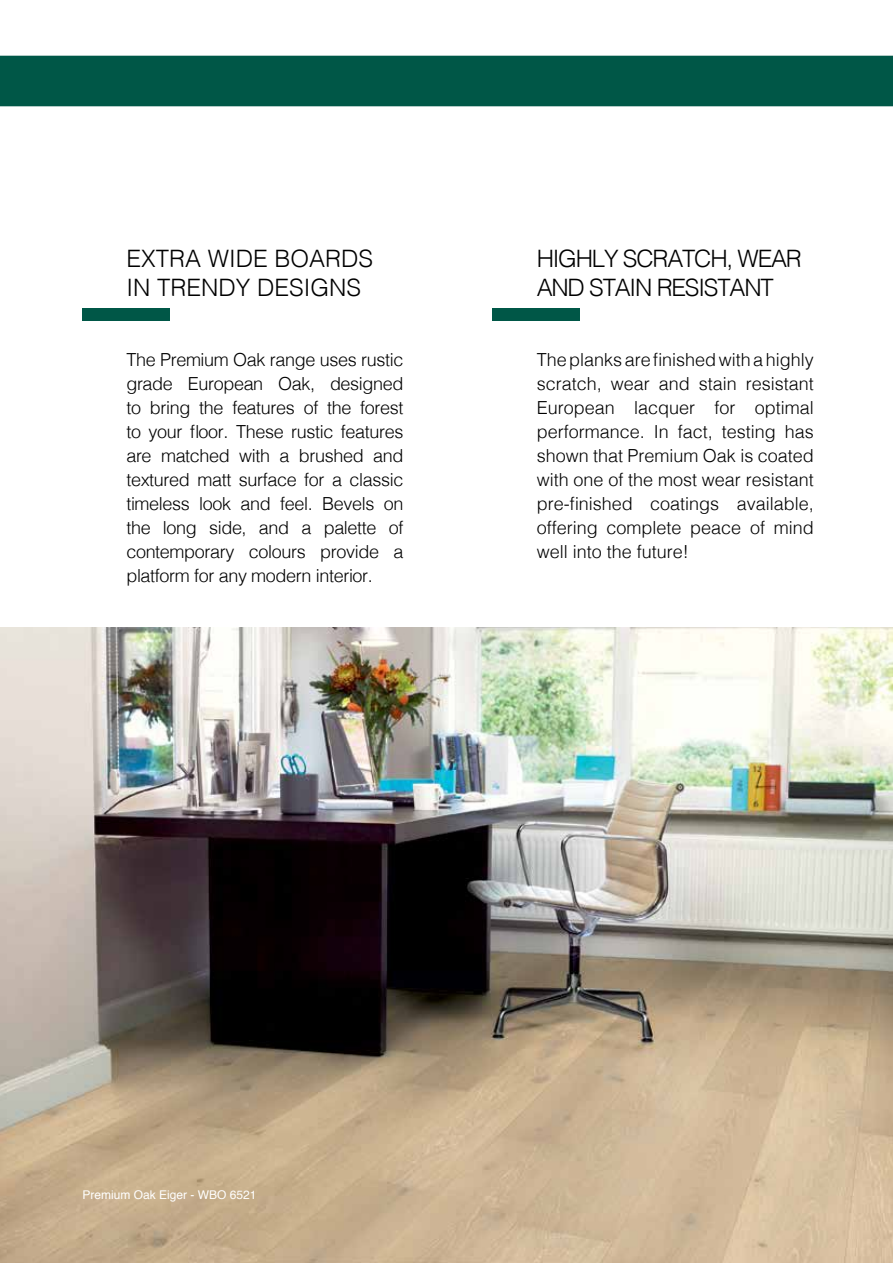
<style>
.page{position:relative;width:893px;height:1263px;background:#fff}
.page>*{position:absolute;margin:0;border:0;box-sizing:border-box;transform-origin:0 0}
.t1{font:300 24px/28.8px "Helvetica";letter-spacing:-.05em;color:#000}
.t2{font:300 24px/28.8px "Helvetica";color:#000}
.t3{font:300 18px/24px "Helvetica";letter-spacing:-.01em;color:#000;text-align:justify}
.t4{font:12px "Helvetica";color:#fff}
</style>
<div class="page">
<img style="left:0;top:627px;width:893px;height:636px">
<div style="left:492px;top:308px;width:88px;height:12px;background:#005747"></div>
<div style="left:82px;top:308px;width:88px;height:12px;background:#005747"></div>
<div style="left:0;top:56px;width:893px;height:50px;background:#005747"></div>
<h1 class="t2" style="left:126px;top:242px;width:248px">EXTRA WIDE BOARDS<br>IN TRENDY DESIGNS</h1>
<p class="t3" style="left:126px;top:347px;width:279px">The Premium Oak range uses rustic grade European Oak, designed to bring the features of the forest to your floor. These rustic features are matched with a brushed and textured matt surface for a classic timeless look and feel. Bevels on the long side, and a palette of contemporary colours provide a platform for any modern interior.</p>
<h1 class="t1" style="left:537px;top:242px;width:267px">HIGHLY SCRATCH, WEAR<br>AND STAIN RESISTANT</h1>
<p class="t3" style="left:537px;top:347px;width:279px">The planks are finished with a highly scratch, wear and stain resistant European lacquer for optimal performance. In fact, testing has shown that Premium Oak is coated with one of the most wear resistant pre-finished coatings available, offering complete peace of mind well into the future!</p>
<p class="t4" style="left:82px;top:1185px;width:176px">Premium Oak Eiger - WBO 6521</p>
</div>
